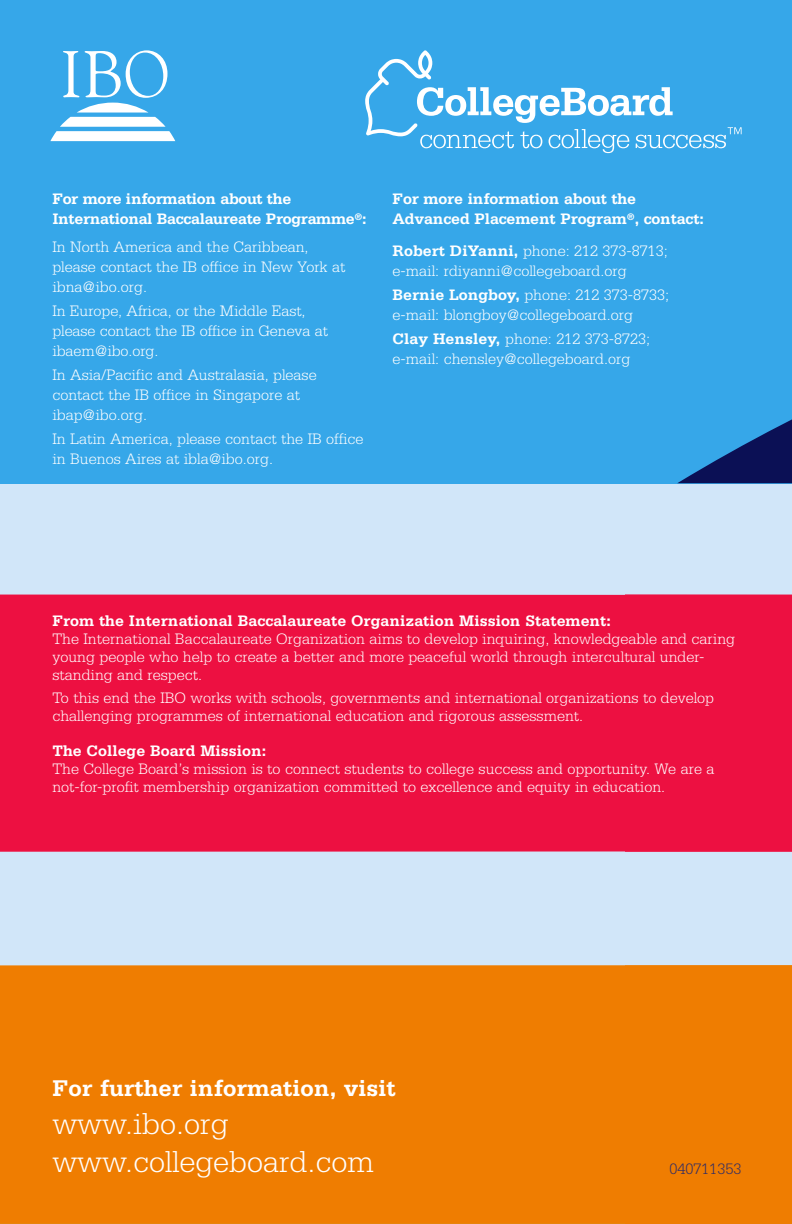
<style>
.page{position:relative;width:792px;height:1224px;background:#fff}
.page>*{position:absolute;margin:0;border:0;box-sizing:border-box;transform-origin:0 0}
.A_Head{font:300 32px "Serifa Std";color:#fff}
.t1{font:700 24px "Serifa Std";color:#fff}
.C_Head{font:300 16px/20px "Serifa Std";color:#fff}
.C_Subhead{font:300 16px/18px "Serifa Std";color:#fff}
.A_Head-2{font:700 16px/20px "Serifa Std";letter-spacing:-.02em;color:#fff}
.C_Head-2{font:700 16px "Serifa Std";color:#fff}
.A_Head-3{font:300 16px/20px "Serifa Std";letter-spacing:-.005em;color:#fff}
.Body_text_-_hanging_tabs{font:300 16px "Serifa Std";color:#342e63}
.s1{font-weight:700}
</style>
<div class="page">
<div style="left:0;top:483px;width:792px;height:508px;background:#d1e6f9"></div>
<div style="left:0;top:0;width:792px;height:484px;background:#36a7e9"></div>
<div style="left:0;top:594px;width:625px;height:258px;background:#ed1041"></div>
<div style="left:0;top:965px;width:625px;height:259px;background:#ef7d01"></div>
<svg style="left:678px;top:419px;width:114px;height:64px"></svg>
<div style="left:625px;top:594px;width:167px;height:258px;background:#ed1041"></div>
<div style="left:625px;top:965px;width:167px;height:259px;background:#ef7d01"></div>
<svg style="left:365px;top:50px;width:377px;height:103px"></svg>
<svg style="left:50px;top:50px;width:125px;height:91px"></svg>
<p class="A_Head-2" style="left:52px;top:189px;width:316px">For more information about the<br>International Baccalaureate Programme<sup>®</sup>:</p>
<p class="C_Head" style="left:52px;top:237px;width:294px">In North America and the Caribbean, please contact the IB office in New York at ibna@ibo.org.</p>
<p class="A_Head-3" style="left:52px;top:301px;width:277px">In Europe, Africa, or the Middle East, please contact the IB office in Geneva at ibaem@ibo.org.</p>
<p class="C_Head" style="left:52px;top:365px;width:266px">In Asia/Pacific and Australasia, please contact the IB office in Singapore at ibap@ibo.org.</p>
<p class="C_Head" style="left:52px;top:429px;width:313px">In Latin America, please contact the IB office in Buenos Aires at ibla@ibo.org.</p>
<p class="A_Head-2" style="left:393px;top:189px;width:313px">For more information about the<br>Advanced Placement Program<sup>®</sup>, contact:</p>
<p class="C_Head" style="left:393px;top:241px;width:277px"><span class="s1">Robert DiYanni,</span> phone: 212 373-8713; e-mail: rdiyanni@collegeboard.org</p>
<p class="C_Head" style="left:393px;top:285px;width:278px"><span class="s1">Bernie Longboy,</span> phone: 212 373-8733; e-mail: blongboy@collegeboard.org</p>
<p class="C_Head" style="left:393px;top:329px;width:259px"><span class="s1">Clay Hensley,</span> phone: 212 373-8723; e-mail: chensley@collegeboard.org</p>
<p class="C_Head-2" style="left:52px;top:612px;width:560px">From the International Baccalaureate Organization Mission Statement:</p>
<p class="C_Head" style="left:52px;top:630px;width:684px;line-height:18px">The International Baccalaureate Organization aims to develop inquiring, knowledgeable and caring young people who help to create a better and more peaceful world through intercultural under&shy;standing and respect.</p>
<p class="C_Subhead" style="left:52px;top:689px;width:663px">To this end the IBO works with schools, governments and international organizations to develop challenging programmes of international education and rigorous assessment.</p>
<p class="C_Head-2" style="left:52px;top:742px;width:215px">The College Board Mission:</p>
<p class="C_Subhead" style="left:52px;top:760px;width:664px">The College Board’s mission is to connect students to college success and opportunity. We are a not-for-profit membership organization committed to excellence and equity in education.</p>
<p class="t1" style="left:52px;top:1074px;width:345px">For further information, visit</p>
<p class="A_Head" style="left:52px;top:1105px;width:178px">www.ibo.org</p>
<p class="A_Head" style="left:52px;top:1143px;width:323px">www.collegeboard.com</p>
<p class="Body_text_-_hanging_tabs" style="left:670px;top:1159px;width:73px">040711353</p>
</div>
